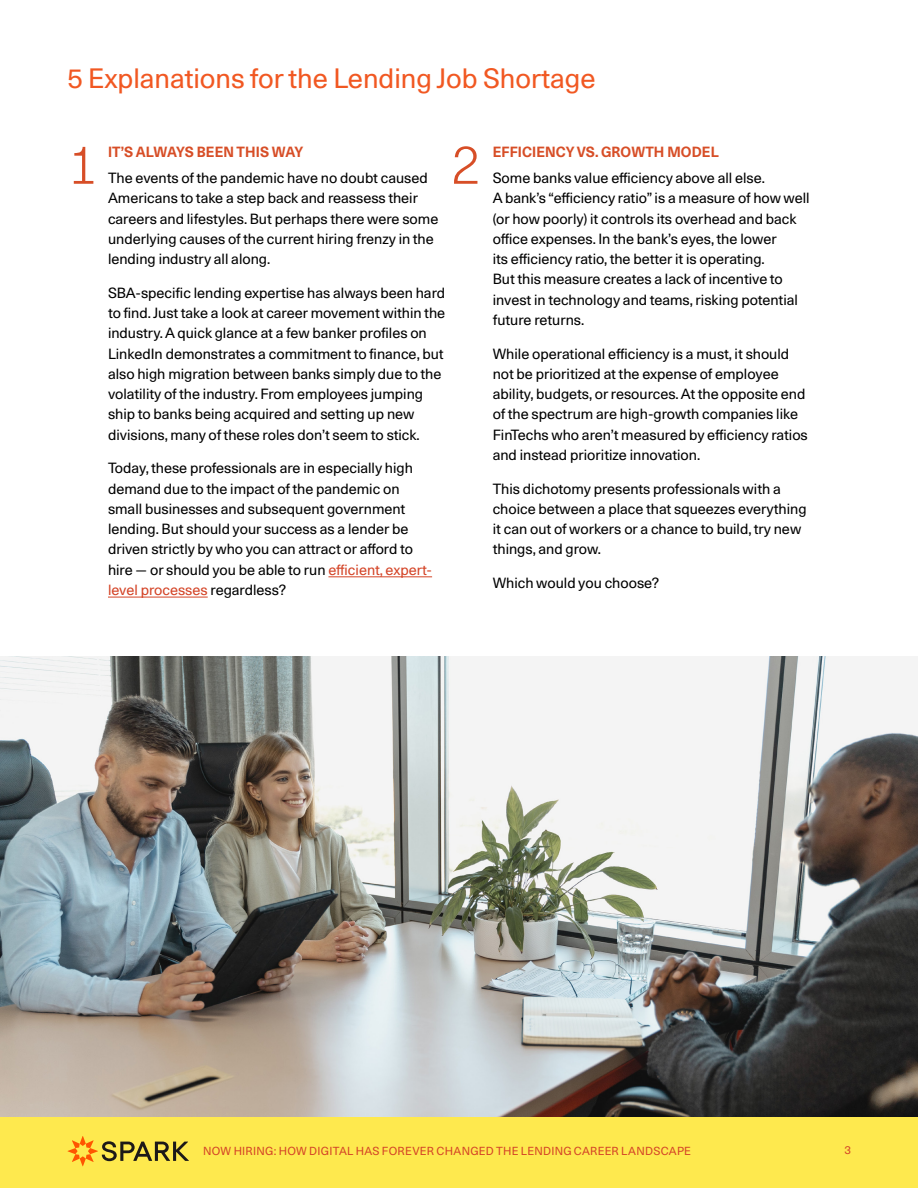
<style>
.page{position:relative;width:918px;height:1188px;background:#fff}
.page>*{position:absolute;margin:0;border:0;box-sizing:border-box;transform-origin:0 0}
.t1{font:300 54px "Unica 77 LL";color:#d74e27}
.t2{font:27px "Unica 77 LL";color:#f15822}
.t3{font:14.25px/20.2px "Unica 77 LL";color:#000}
.t4{font:700 14.25px "Unica 77 LL";letter-spacing:.01em;color:#d74e27}
.t5{font:11.25px "Unica 77 LL";letter-spacing:.025em;color:#d44427}
.s1{color:#d44427}
</style>
<div class="page">
<img style="left:0;top:656px;width:918px;height:462px">
<div style="left:0;top:1118px;width:918px;height:70px;background:#fee94e"></div>
<svg style="left:68px;top:1136px;width:121px;height:30px"></svg>
<hr style="left:328px;top:576px;width:104px;height:1px;background:#d44427">
<hr style="left:108px;top:597px;width:100px;height:1px;background:#d44427">
<h2 class="t2" style="left:68px;top:60px;width:530px">5 Explanations for the Lending Job Shortage</h2>
<h1 class="t1" style="left:66px;top:129px;width:36px">1</h1>
<h1 class="t1" style="left:449px;top:129px;width:36px">2</h1>
<p class="t4" style="left:108px;top:142px;width:197px">IT’S ALWAYS BEEN THIS WAY</p>
<p class="t4" style="left:493px;top:142px;width:227px">EFFICIENCY VS. GROWTH MODEL</p>
<p class="t3" style="left:493px;top:168px;width:319px">Some banks value efficiency above all else.<br>A bank’s “efficiency ratio” is a measure of how well (or how poorly) it controls its overhead and back office expenses. In the bank’s eyes, the lower<br>its efficiency ratio, the better it is operating.<br>But this measure creates a lack of incentive to invest in technology and teams, risking potential future returns.</p>
<p class="t3" style="left:493px;top:343px;width:317px">While operational efficiency is a must, it should not be prioritized at the expense of employee ability, budgets, or resources. At the opposite end of the spectrum are high-growth companies like FinTechs who aren’t measured by efficiency ratios and instead prioritize innovation.</p>
<p class="t3" style="left:493px;top:478px;width:315px">This dichotomy presents professionals with a choice between a place that squeezes everything it can out of workers or a chance to build, try new things, and grow.</p>
<p class="t3" style="left:493px;top:573px;width:168px">Which would you choose?</p>
<p class="t3" style="left:108px;top:168px;width:332px">The events of the pandemic have no doubt caused Americans to take a step back and reassess their careers and lifestyles. But perhaps there were some underlying causes of the current hiring frenzy in the lending industry all along.</p>
<p class="t3" style="left:108px;top:282px;width:339px">SBA-specific lending expertise has always been hard to find. Just take a look at career movement within the industry. A quick glance at a few banker profiles on LinkedIn demonstrates a commitment to finance, but also high migration between banks simply due to the volatility of the industry. From employees jumping ship to banks being acquired and setting up new divisions, many of these roles don’t seem to stick.</p>
<p class="t3" style="left:108px;top:458px;width:326px">Today, these professionals are in especially high demand due to the impact of the pandemic on small businesses and subsequent government lending. But should your success as a lender be driven strictly by who you can attract or afford to hire — or should you be able to run <span class="s1">efficient, expert&shy;level processes</span> regardless?</p>
<p class="t5" style="left:203px;top:1143px;width:489px">NOW HIRING: HOW DIGITAL HAS FOREVER CHANGED THE LENDING CAREER LANDSCAPE</p>
<p class="t5" style="left:845px;top:1143px;width:8px">3</p>
</div>
